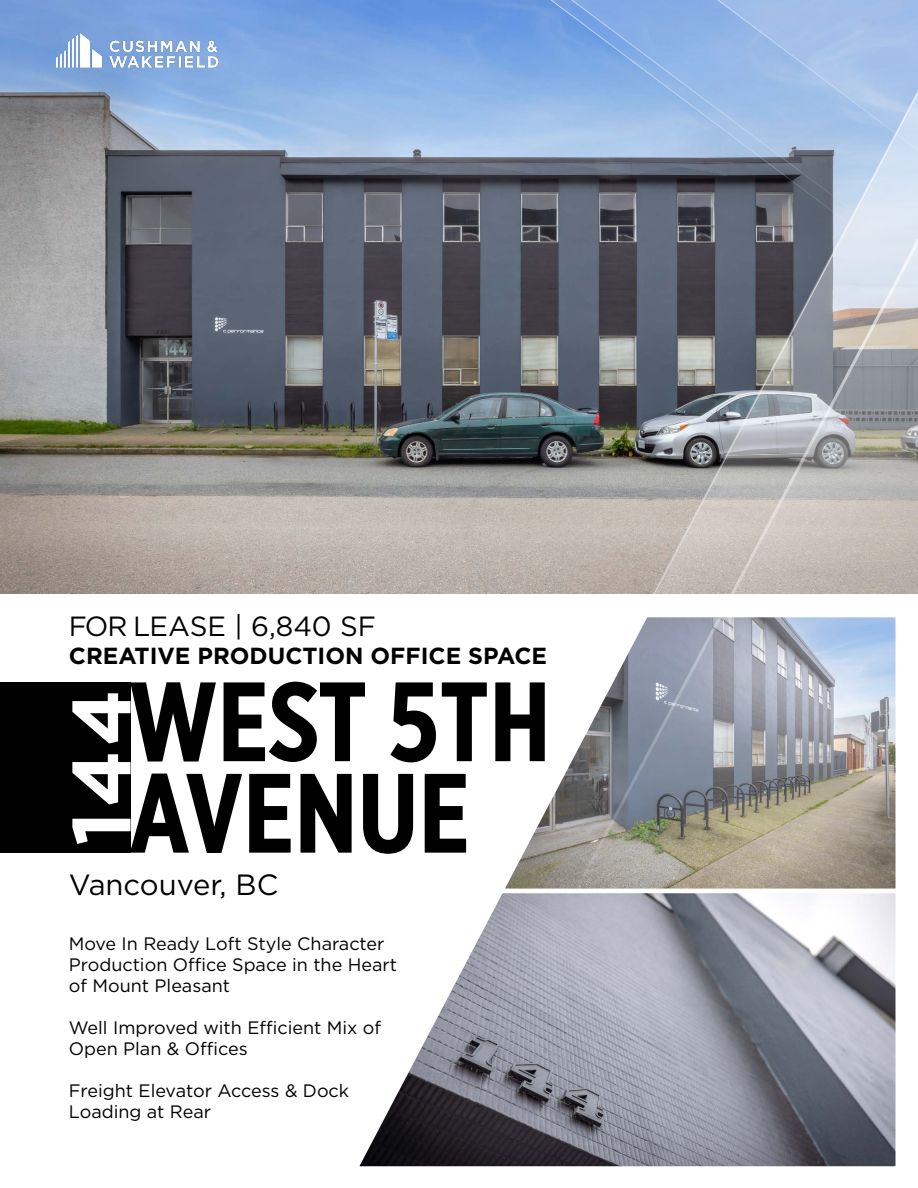
<style>
.page{position:relative;width:918px;height:1188px;background:#fff}
.page>*{position:absolute;margin:0;border:0;box-sizing:border-box;transform-origin:0 0}
.t1{font:700 112.5px/91.5px "Gotham X Narrow";color:#000}
.t2{font:700 82.5px "Gotham";color:#fff}
.t3{font:29.25px "Gotham";color:#000}
.t4{font:27.75px "Gotham";color:#000}
.t5{font:700 23.25px "Gotham";color:#000}
.t6{font:18px/21px "Gotham";color:#000}
</style>
<div class="page">
<img style="left:0;top:0;width:470px;height:594px">
<svg style="left:474px;top:0;width:74px;height:885px"></svg>
<img style="left:548px;top:316px;width:370px;height:569px">
<svg style="left:543px;top:0;width:375px;height:316px"></svg>
<svg style="left:710px;top:0;width:208px;height:191px"></svg>
<div style="left:0;top:682px;width:130px;height:171px;background:#000"></div>
<img style="left:34px;top:19px;width:206px;height:70px">
<svg style="left:359px;top:885px;width:537px;height:282px"></svg>
<h3 class="t4" style="left:69px;top:609px;width:309px">FOR LEASE | 6,840 SF</h3>
<p class="t5" style="left:69px;top:641px;width:480px">CREATIVE PRODUCTION OFFICE SPACE</p>
<h1 class="t1" style="left:129px;top:675px;width:423px">WEST 5TH<br>AVENUE</h1>
<h2 class="t2" style="left:47px;top:846px;width:158px;rotate:-90deg">144</h2>
<h3 class="t3" style="left:69px;top:866px;width:211px">Vancouver, BC</h3>
<p class="t6" style="left:69px;top:933px;width:330px">Move In Ready Loft Style Character<br>Production Office Space in the Heart of Mount Pleasant</p>
<p class="t6" style="left:69px;top:1017px;width:314px">Well Improved with Efficient Mix of<br>Open Plan &amp; Offices</p>
<p class="t6" style="left:69px;top:1080px;width:282px">Freight Elevator Access &amp; Dock<br>Loading at Rear</p>
</div>
